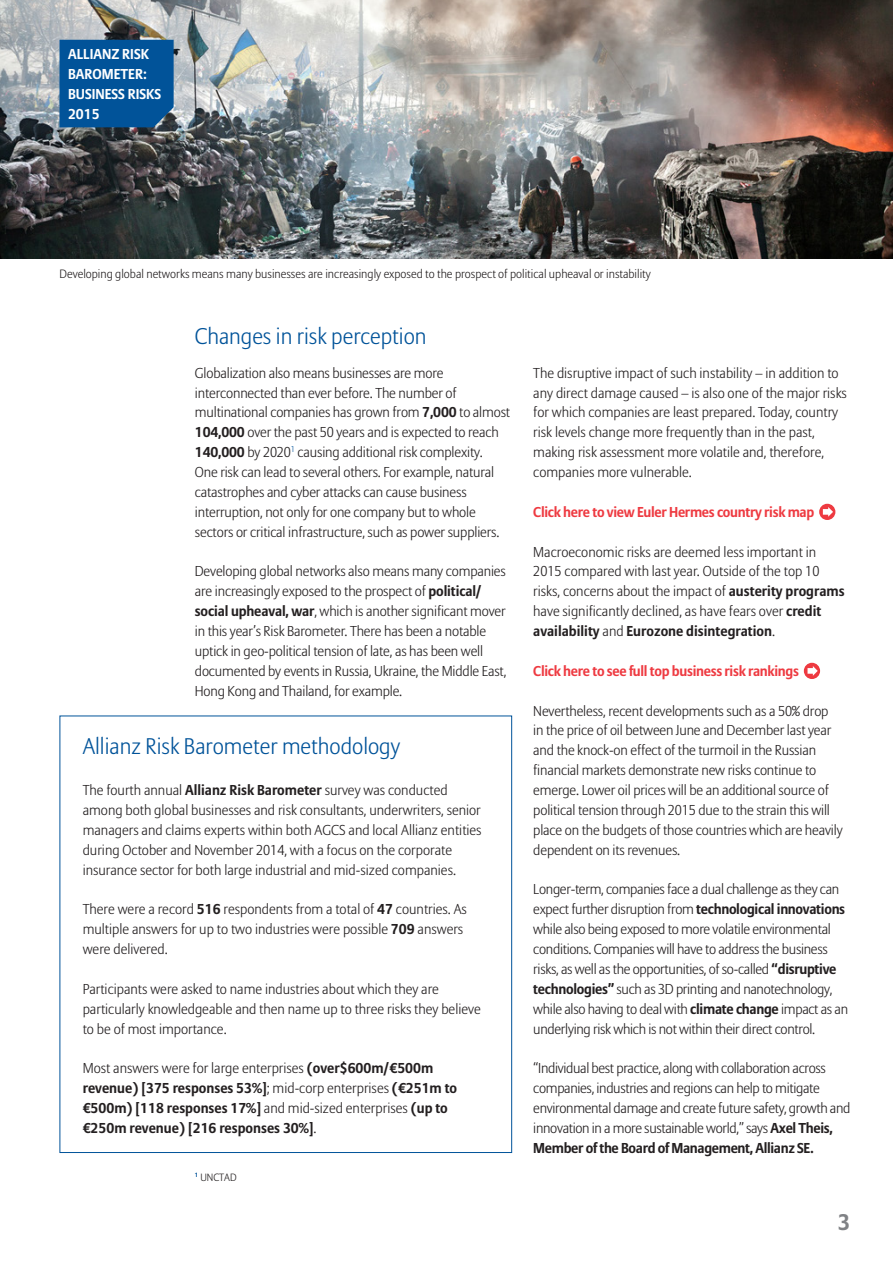
<style>
.page{position:relative;width:893px;height:1263px;background:#fff}
.page>*{position:absolute;margin:0;border:0;box-sizing:border-box;transform-origin:0 0}
.Boxout_headline{font:300 22.5px "Allianz Sans";color:#015399}
.Secondary_headline{font:300 22.5px "Allianz Sans";color:#015399}
.t1{font:700 22.5px "Allianz Sans";color:#808285}
.Body_text{font:300 14.25px/19.8px "Allianz Sans";letter-spacing:-.01em;color:#231f20}
.Body_text-2{font:700 14.25px/19.8px "Allianz Sans";color:#231f20}
.Body_text-3{font:700 14.25px "Allianz Sans";letter-spacing:-.02em;color:#ee3a41}
.t2{font:700 14.25px/19.8px "Allianz Sans";color:#fff}
.Body_text-4{font:300 12px "Allianz Sans";color:#231f20}
.Body_text-5{font:300 10.5px "Allianz Sans";color:#231f20}
.s1{font-weight:700}
.s2{font-weight:300}
</style>
<div class="page">
<img style="left:0;top:0;width:893px;height:258px">
<div style="left:60px;top:40px;width:114px;height:87px;background:#015399"></div>
<svg style="left:819px;top:504px;width:16px;height:16px"></svg>
<svg style="left:823px;top:507px;width:10px;height:10px"></svg>
<svg style="left:804px;top:663px;width:16px;height:16px"></svg>
<svg style="left:807px;top:666px;width:11px;height:10px"></svg>
<p class="t2" style="left:68px;top:44px;width:95px">ALLIANZ RISK<br>BAROMETER:<br>BUSINESS RISKS<br>2015</p>
<p class="Body_text-4" style="left:60px;top:267px;width:593px">Developing global networks means many businesses are increasingly exposed to the prospect of political upheaval or instability</p>
<p class="Secondary_headline" style="left:195px;top:323px;width:233px">Changes in risk perception</p>
<p class="Body_text" style="left:195px;top:363px;width:317px">Globalization also means businesses are more interconnected than ever before. The number of multinational companies has grown from <span class="s1">7,000</span> to almost <span class="s1">104,000</span> over the past 50 years and is expected to reach <span class="s1">140,000</span> by 2020<sup>1</sup> causing additional risk complexity.<br>One risk can lead to several others. For example, natural catastrophes and cyber attacks can cause business interruption, not only for one company but to whole sectors or critical infrastructure, such as power suppliers.</p>
<p class="Body_text" style="left:195px;top:561px;width:313px">Developing global networks also means many companies are increasingly exposed to the prospect of <span class="s1">political/ social upheaval, war</span>, which is another significant mover in this year’s Risk Barometer. There has been a notable uptick in geo-political tension of late, as has been well documented by events in Russia, Ukraine, the Middle East, Hong Kong and Thailand, for example.</p>
<p class="Boxout_headline" style="left:83px;top:733px;width:319px">Allianz Risk Barometer methodology</p>
<p class="Body_text" style="left:83px;top:780px;width:400px">The fourth annual <span class="s1">Allianz Risk Barometer</span> survey was conducted among both global businesses and risk consultants, underwriters, senior managers and claims experts within both AGCS and local Allianz entities during October and November 2014, with a focus on the corporate insurance sector for both large industrial and mid-sized companies.</p>
<p class="Body_text" style="left:83px;top:899px;width:386px">There were a record <span class="s1">516</span> respondents from a total of <span class="s1">47</span> countries. As multiple answers for up to two industries were possible <span class="s1">709</span> answers were delivered.</p>
<p class="Body_text" style="left:83px;top:979px;width:400px">Participants were asked to name industries about which they are particularly knowledgeable and then name up to three risks they believe to be of most importance.</p>
<p class="Body_text-2" style="left:83px;top:1058px;width:376px"><span class="s2">Most answers were for large enterprises</span> (over$600m/€500m revenue) [375 responses 53%]<span class="s2">; mid-corp enterprises</span> (€251m to €500m) [118 responses 17%] <span class="s2">and mid-sized enterprises</span> (up to €250m revenue) [216 responses 30%]<span class="s2">.</span></p>
<p class="Body_text-5" style="left:195px;top:1171px;width:43px"><sup>1</sup> UNCTAD</p>
<p class="Body_text" style="left:533px;top:363px;width:315px">The disruptive impact of such instability – in addition to any direct damage caused – is also one of the major risks for which companies are least prepared. Today, country risk levels change more frequently than in the past, making risk assessment more volatile and, therefore, companies more vulnerable.</p>
<p class="Body_text-3" style="left:533px;top:503px;width:282px">Click here to view Euler Hermes country risk map</p>
<p class="Body_text" style="left:533px;top:541px;width:313px">Macroeconomic risks are deemed less important in 2015 compared with last year. Outside of the top 10 risks, concerns about the impact of <span class="s1">austerity programs </span>have significantly declined, as have fears over <span class="s1">credit availability</span> and <span class="s1">Eurozone disintegration</span>.</p>
<p class="Body_text-3" style="left:533px;top:662px;width:267px">Click here to see full top business risk rankings</p>
<p class="Body_text" style="left:533px;top:700px;width:311px">Nevertheless, recent developments such as a 50% drop<br>in the price of oil between June and December last year and the knock-on effect of the turmoil in the Russian financial markets demonstrate new risks continue to emerge. Lower oil prices will be an additional source of political tension through 2015 due to the strain this will place on the budgets of those countries which are heavily dependent on its revenues.</p>
<p class="Body_text" style="left:533px;top:879px;width:316px">Longer-term, companies face a dual challenge as they can expect further disruption from <span class="s1">technological innovations </span>while also being exposed to more volatile environmental conditions. Companies will have to address the business risks, as well as the opportunities, of so-called <span class="s1">“disruptive technologies”</span> such as 3D printing and nanotechnology, while also having to deal with <span class="s1">climate change</span> impact as an underlying risk which is not within their direct control.</p>
<p class="Body_text" style="left:533px;top:1058px;width:319px">“Individual best practice, along with collaboration across companies, industries and regions can help to mitigate environmental damage and create future safety, growth and innovation in a more sustainable world,” says <span class="s1">Axel Theis, Member of the Board of Management, Allianz SE.</span></p>
<p class="t1" style="left:838px;top:1208px;width:14px">3</p>
</div>
